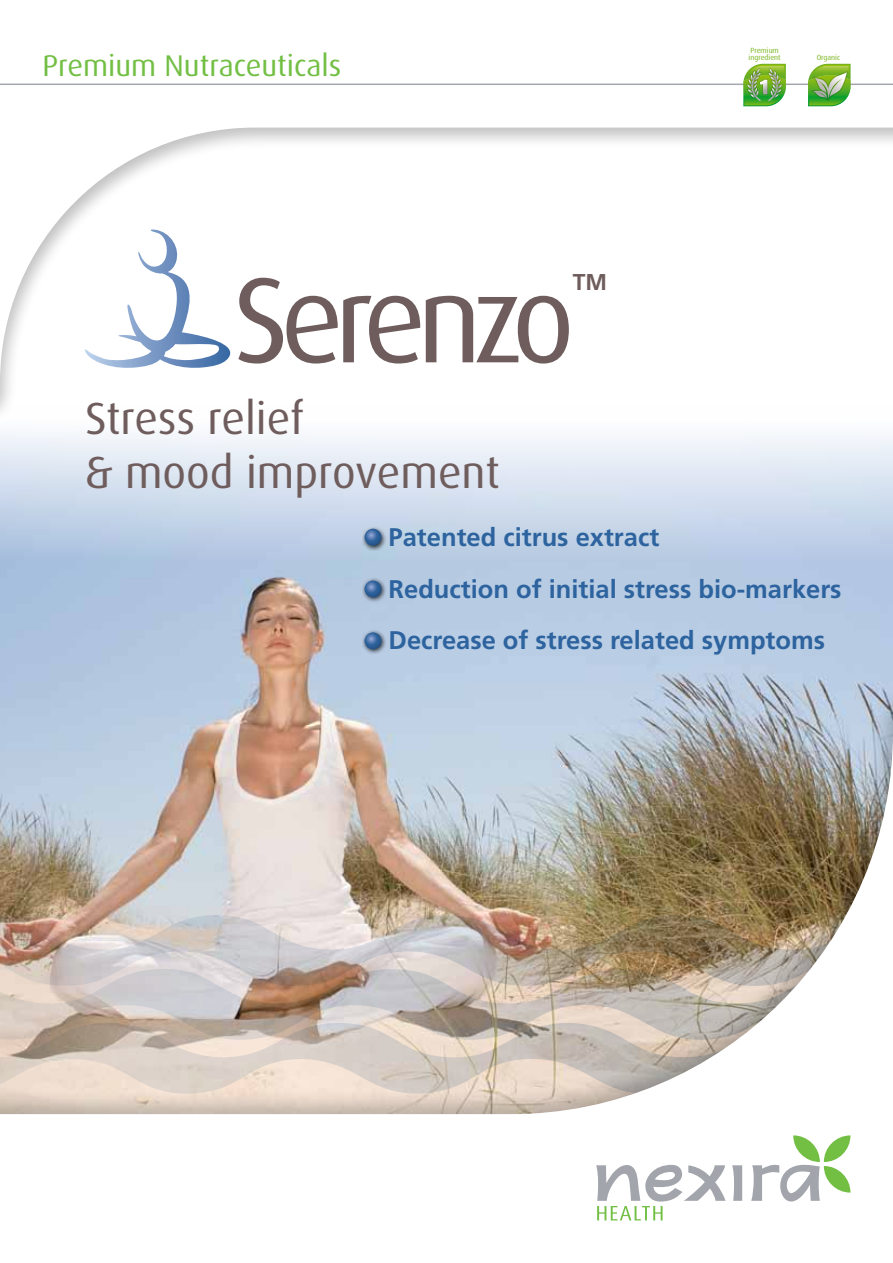
<style>
.page{position:relative;width:893px;height:1263px;background:#fff}
.page>*{position:absolute;margin:0;border:0;box-sizing:border-box;transform-origin:0 0}
.t1{font:45px/54px "Dax OT";color:#6f5d5d}
.t2{font:30px "Dax OT";color:#72bf44}
.t3{font:700 25.5px/51.9px "Frutiger LT Std";color:#2d639e}
.t4{font:700 22.8px "Frutiger";color:#6f5d5d}
.t5{font:7.5px/7.4px "Dax OT";color:#7ab51d}
</style>
<div class="page">
<img style="left:0;top:433px;width:893px;height:251px">
<svg style="left:0;top:63px;width:893px;height:341px"></svg>
<hr style="left:0;top:84px;width:893px;height:1px;background:#a3a7ac">
<div style="left:0;top:684px;width:893px;height:579px;background:#000;opacity:.25"></div>
<img style="left:0;top:710px;width:893px;height:553px">
<svg style="left:732px;top:1165px;width:10px;height:36px"></svg>
<svg style="left:751px;top:1135px;width:99px;height:66px"></svg>
<svg style="left:596px;top:1165px;width:130px;height:55px"></svg>
<svg style="left:743px;top:64px;width:43px;height:42px;background:#7eb656"></svg>
<svg style="left:808px;top:64px;width:42px;height:42px;background:#82ba58"></svg>
<svg style="left:85px;top:230px;width:484px;height:138px"></svg>
<div style="left:362px;top:525px;width:26px;height:26px;background:#000;opacity:.75"></div>
<svg style="left:364px;top:529px;width:18px;height:17px"></svg>
<div style="left:362px;top:577px;width:26px;height:26px;background:#000;opacity:.75"></div>
<svg style="left:364px;top:580px;width:18px;height:17px"></svg>
<div style="left:362px;top:629px;width:26px;height:26px;background:#000;opacity:.75"></div>
<svg style="left:364px;top:632px;width:18px;height:17px"></svg>
<p class="t2" style="left:43px;top:46px;width:300px">Premium Nutraceuticals</p>
<p class="t5" style="left:749px;top:46px;width:34px">Premium ingredient</p>
<p class="t5" style="left:817px;top:54px;width:25px">Organic</p>
<p class="t4" style="left:573px;top:268px;width:36px">TM</p>
<h1 class="t1" style="left:85px;top:392px;width:416px">Stress relief<br>&amp; mood improvement</h1>
<p class="t3" style="left:389px;top:511px;width:454px">Patented citrus extract<br>Reduction of initial stress bio-markers<br>Decrease of stress related symptoms</p>
</div>
